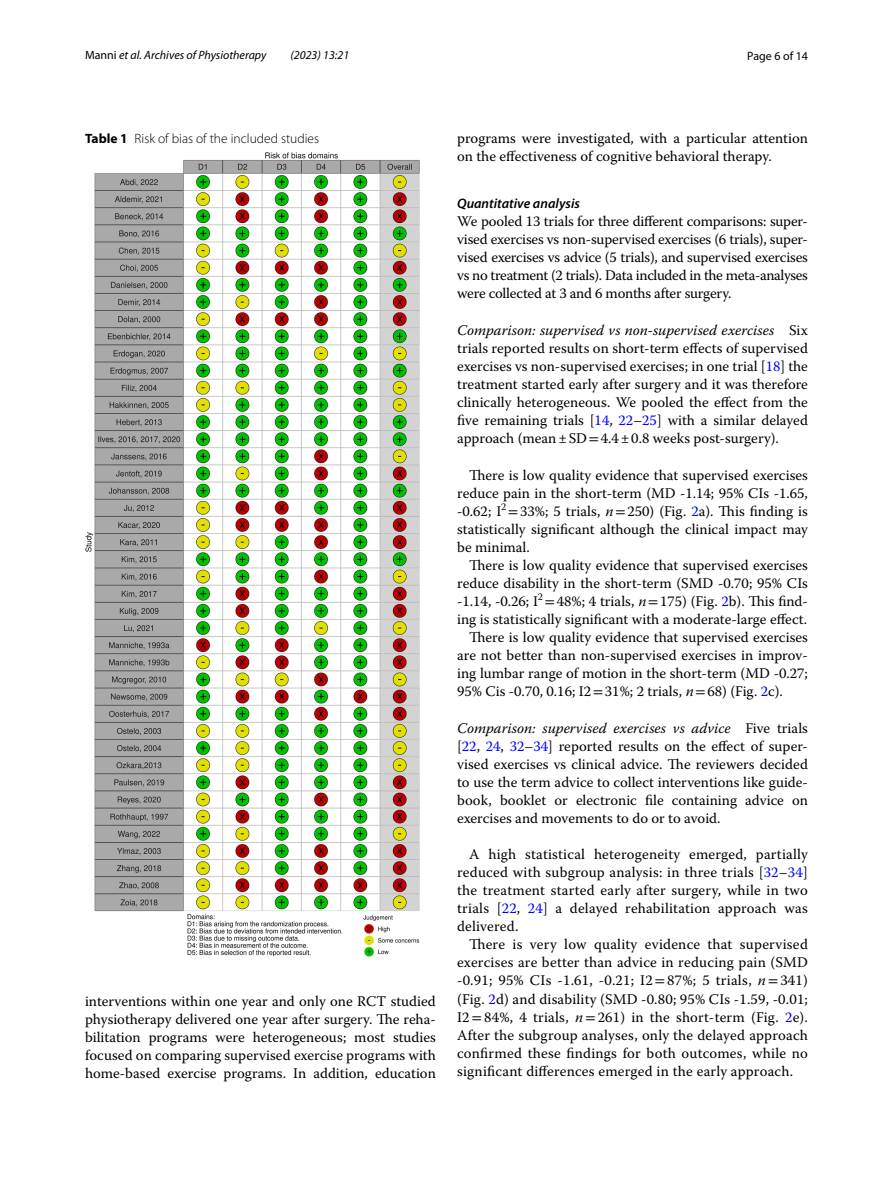
<style>
.page{position:relative;width:893px;height:1187px;background:#fff}
.page>*{position:absolute;margin:0;border:0;box-sizing:border-box;transform-origin:0 0}
.t1{font:14.7px/18px "Warnock Pro";color:#000;text-align:justify}
.t2{font:italic 600 13.8px "Myriad Pro";color:#000}
.t3{font:300 13.5px "Myriad Pro";color:#000}
.t4{font:italic 12px "Myriad Pro";color:#000}
.t5{font:12px "Myriad Pro";color:#000}
.s1{font-style:normal}
.s2{font-weight:700}
.s3{font-style:italic}
.s4{color:#00f}
.s5{font-family:"STIX"}
</style>
<div class="page">
<img style="left:85px;top:153px;width:335px;height:803px">
<p class="t4" style="left:85px;top:48px;width:183px"><span class="s1">Manni</span> et al. Archives of Physiotherapy</p>
<p class="t4" style="left:290px;top:48px;width:60px">(2023) 13:21</p>
<p class="t5" style="left:747px;top:48px;width:62px">Page 6 of 14</p>
<p class="t3" style="left:85px;top:131px;width:236px"><span class="s2">Table 1</span> Risk of bias of the included studies</p>
<p class="t1" style="left:85px;top:991px;width:352px">interventions within one year and only one RCT studied physiotherapy delivered one year after surgery. The reha&shy;bilitation programs were heterogeneous; most studies focused on comparing supervised exercise programs with home-based exercise programs. In addition, education</p>
<p class="t1" style="left:457px;top:128px;width:352px">programs were investigated, with a particular attention on the effectiveness of cognitive behavioral therapy.</p>
<p class="t2" style="left:457px;top:195px;width:124px">Quantitative analysis</p>
<p class="t1" style="left:457px;top:212px;width:352px">We pooled 13 trials for three different comparisons: super&shy;vised exercises vs non-supervised exercises (6 trials), super&shy;vised exercises vs advice (5 trials), and supervised exercises vs no treatment (2 trials). Data included in the meta-analyses were collected at 3 and 6 months after surgery.</p>
<p class="t1" style="left:457px;top:321px;width:352px"><span class="s3">Comparison: supervised vs non‑supervised exercises</span> Six trials reported results on short-term effects of supervised exercises vs non-supervised exercises; in one trial [<span class="s4">18</span>] the treatment started early after surgery and it was therefore clinically heterogeneous. We pooled the effect from the five remaining trials [<span class="s4">14</span>, <span class="s4">22</span>–<span class="s4">25</span>] with a similar delayed approach (mean±SD<span class="s5">=</span>4.4±0.8 weeks post-surgery).</p>
<p class="t1" style="left:457px;top:465px;width:352px;text-indent:12px">There is low quality evidence that supervised exercises reduce pain in the short-term (MD -1.14; 95% CIs -1.65, -0.62; I<sup>2</sup> <span class="s5">=</span>33%; 5 trials, <span class="s3">n</span><span class="s5">=</span>250) (Fig. <span class="s4">2</span>a). This finding is statistically significant although the clinical impact may be minimal.</p>
<p class="t1" style="left:469px;top:555px;width:340px">There is low quality evidence that supervised exercises</p>
<p class="t1" style="left:457px;top:573px;width:352px">reduce disability in the short-term (SMD -0.70; 95% CIs</p>
<p class="t1" style="left:457px;top:591px;width:352px">-1.14, -0.26; I<sup>2</sup> <span class="s5">=</span>48%; 4 trials, <span class="s3">n</span><span class="s5">=</span>175) (Fig. <span class="s4">2</span>b). This find-</p>
<p class="t1" style="left:457px;top:609px;width:352px">ing is statistically significant with a moderate-large effect.</p>
<p class="t1" style="left:469px;top:627px;width:340px">There is low quality evidence that supervised exercises</p>
<p class="t1" style="left:457px;top:645px;width:352px">are not better than non-supervised exercises in improv-</p>
<p class="t1" style="left:457px;top:663px;width:352px">ing lumbar range of motion in the short-term (MD -0.27;</p>
<p class="t1" style="left:457px;top:681px;width:327px">95% Cis -0.70, 0.16; I2<span class="s5">=</span>31%; 2 trials, <span class="s3">n</span><span class="s5">=</span>68) (Fig. <span class="s4">2</span>c).</p>
<p class="t1" style="left:457px;top:718px;width:352px"><span class="s3">Comparison: supervised exercises vs advice</span> Five trials [<span class="s4">22</span>, <span class="s4">24</span>, <span class="s4">32</span>–<span class="s4">34</span>] reported results on the effect of super&shy;vised exercises vs clinical advice. The reviewers decided to use the term advice to collect interventions like guide&shy;book, booklet or electronic file containing advice on exercises and movements to do or to avoid.</p>
<p class="t1" style="left:457px;top:845px;width:352px;text-indent:12px">A high statistical heterogeneity emerged, partially reduced with subgroup analysis: in three trials [<span class="s4">32</span>–<span class="s4">34</span>] the treatment started early after surgery, while in two trials [<span class="s4">22</span>, <span class="s4">24</span>] a delayed rehabilitation approach was delivered.</p>
<p class="t1" style="left:457px;top:935px;width:352px;text-indent:12px">There is very low quality evidence that supervised exercises are better than advice in reducing pain (SMD -0.91; 95% CIs -1.61, -0.21; I2<span class="s5">=</span>87%; 5 trials, <span class="s3">n</span><span class="s5">=</span>341) (Fig. <span class="s4">2</span>d) and disability (SMD -0.80; 95% CIs -1.59, -0.01; I2<span class="s5">=</span>84%, 4 trials, <span class="s3">n</span><span class="s5">=</span>261) in the short-term (Fig. <span class="s4">2</span>e).<br>After the subgroup analyses, only the delayed approach confirmed these findings for both outcomes, while no significant differences emerged in the early approach.</p>
</div>
